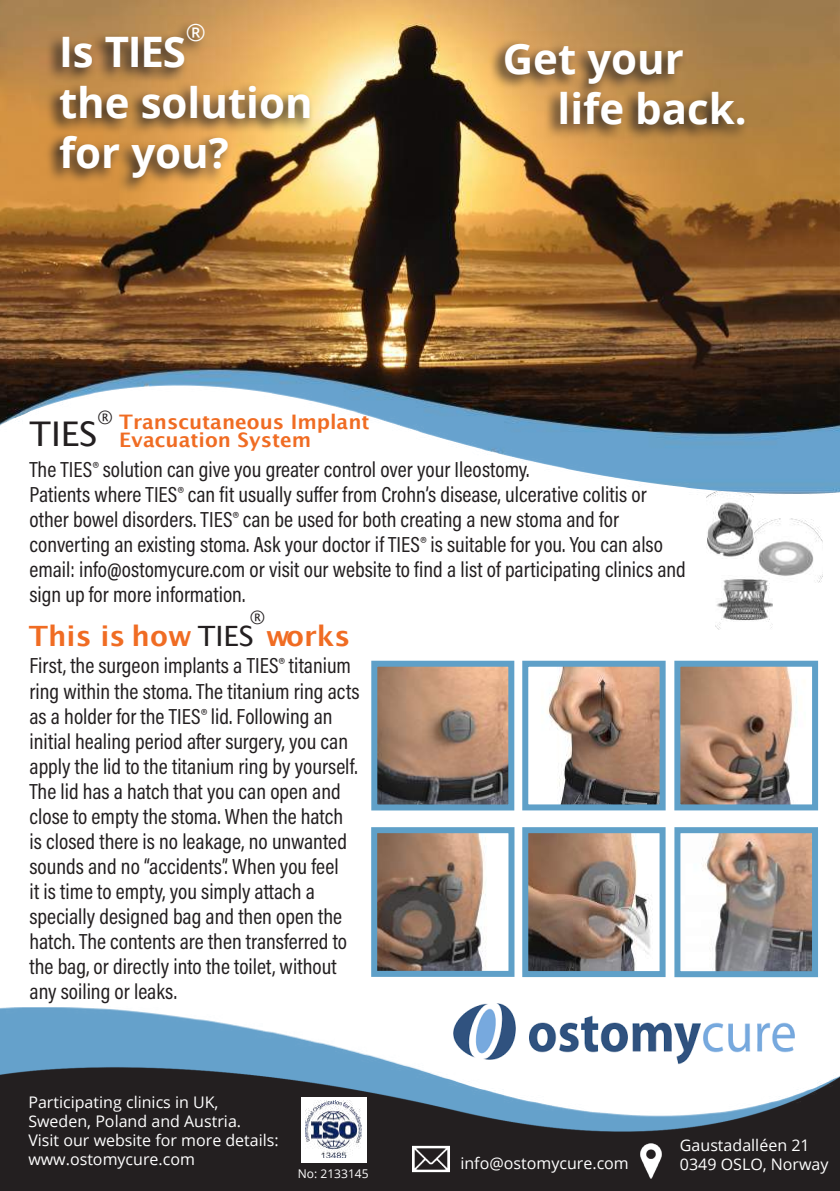
<style>
.page{position:relative;width:840px;height:1191px;background:#fff}
.page>*{position:absolute;margin:0;border:0;box-sizing:border-box;transform-origin:0 0}
.t1{font:700 44px/52.8px "Open Sans";color:#fff}
.t2{font:700 42px/50.4px "Open Sans";color:#fff}
.t3{font:34px "Lucida Grande";color:#231f20}
.t4{font:700 28px "Lucida Grande";color:#f06c23}
.t5{font:24px "Open Sans";color:#fff}
.t6{font:22px/25px "Acumin Pro Cond";color:#231f20}
.t7{font:700 20px/18px "Lucida Grande";color:#f06c23}
.t8{font:18px "Lucida Grande";color:#231f20}
.t9{font:16px/19.2px "Open Sans";color:#fff}
.t10{font:12px "Open Sans";color:#fff}
.s1{font-weight:400;color:#231f20}
</style>
<div class="page">
<img style="left:753px;top:519px;width:69px;height:64px">
<img style="left:0;top:977px;width:839px;height:214px">
<img style="left:703px;top:834px;width:107px;height:136px">
<div style="left:674px;top:827px;width:143px;height:150px;border:6px solid #5fa0c8"></div>
<img style="left:529px;top:834px;width:122px;height:136px">
<div style="left:522px;top:827px;width:143px;height:150px;border:6px solid #5fa0c8"></div>
<img style="left:681px;top:667px;width:116px;height:136px">
<div style="left:674px;top:660px;width:143px;height:150px;border:6px solid #5fa0c8"></div>
<img style="left:378px;top:834px;width:108px;height:136px">
<div style="left:371px;top:827px;width:143px;height:150px;border:6px solid #5fa0c8"></div>
<img style="left:378px;top:667px;width:129px;height:136px">
<div style="left:371px;top:660px;width:143px;height:150px;border:6px solid #5fa0c8"></div>
<img style="left:547px;top:667px;width:111px;height:136px">
<div style="left:522px;top:660px;width:143px;height:150px;border:6px solid #5fa0c8"></div>
<img style="left:408px;top:1136px;width:45px;height:45px">
<img style="left:626px;top:1136px;width:49px;height:47px">
<div style="left:301px;top:1097px;width:65px;height:65px;background:#fff"></div>
<img style="left:305px;top:1100px;width:57px;height:57px">
<img style="left:715px;top:576px;width:57px;height:53px">
<img style="left:707px;top:503px;width:46px;height:54px">
<img style="left:0;top:0;width:839px;height:503px">
<svg style="left:44px;top:19px;width:270px;height:175px;background:#b6884a"></svg>
<svg style="left:488px;top:38px;width:260px;height:103px;background:#a97f48"></svg>
<h1 class="t1" style="left:15px;top:6px;width:263px">Ask if you are suitable for TIES</h1>
<p class="t5" style="left:186px;top:16px;width:21px">®</p>
<h2 class="t2" style="left:59px;top:26px;width:128px">Is TIES</h2>
<h2 class="t2" style="left:59px;top:76px;width:255px">the solution for you?</h2>
<p class="t5" style="left:179px;top:103px;width:21px">®</p>
<h1 class="t1" style="left:199px;top:111px;width:39px">...</h1>
<h2 class="t2" style="left:557px;top:32px;width:191px;text-indent:-55px">Get your life back.</h2>
<h3 class="t3" style="left:29px;top:414px;width:70px">TIES</h3>
<p class="t7" style="left:119px;top:413px;width:252px;text-indent:-22px"><sup>®</sup> Transcutaneous Implant<br>Evacuation System</p>
<p class="t6" style="left:29px;top:456px;width:657px">The TIES® solution can give you greater control over your Ileostomy.<br>Patients where TIES® can fit usually suffer from Crohn’s disease, ulcerative colitis or other bowel disorders. TIES® can be used for both creating a new stoma and for converting an existing stoma. Ask your doctor if TIES® is suitable for you. You can also email: info@ostomycure.com or visit our website to find a list of participating clinics and sign up for more information.</p>
<p class="t8" style="left:250px;top:607px;width:17px">®</p>
<p class="t4" style="left:29px;top:613px;width:323px">This is how <span class="s1">TIES</span> works</p>
<p class="t6" style="left:29px;top:653px;width:331px">First, the surgeon implants a TIES® titanium ring within the stoma. The titanium ring acts as a holder for the TIES® lid. Following an initial healing period after surgery, you can apply the lid to the titanium ring by yourself.<br>The lid has a hatch that you can open and close to empty the stoma. When the hatch is closed there is no leakage, no unwanted sounds and no “accidents”. When you feel<br>it is time to empty, you simply attach a specially designed bag and then open the hatch. The contents are then transferred to the bag, or directly into the toilet, without any soiling or leaks.</p>
<p class="t9" style="left:28px;top:1091px;width:252px">Participating clinics in UK,<br>Sweden, Poland and Austria.<br>Visit our website for more details: www.ostomycure.com</p>
<p class="t10" style="left:298px;top:1165px;width:72px">No: 2133145</p>
<p class="t9" style="left:460px;top:1153px;width:170px">info@ostomycure.com</p>
<p class="t9" style="left:679px;top:1135px;width:150px">Gaustadalléen 21<br>0349 OSLO, Norway</p>
</div>
